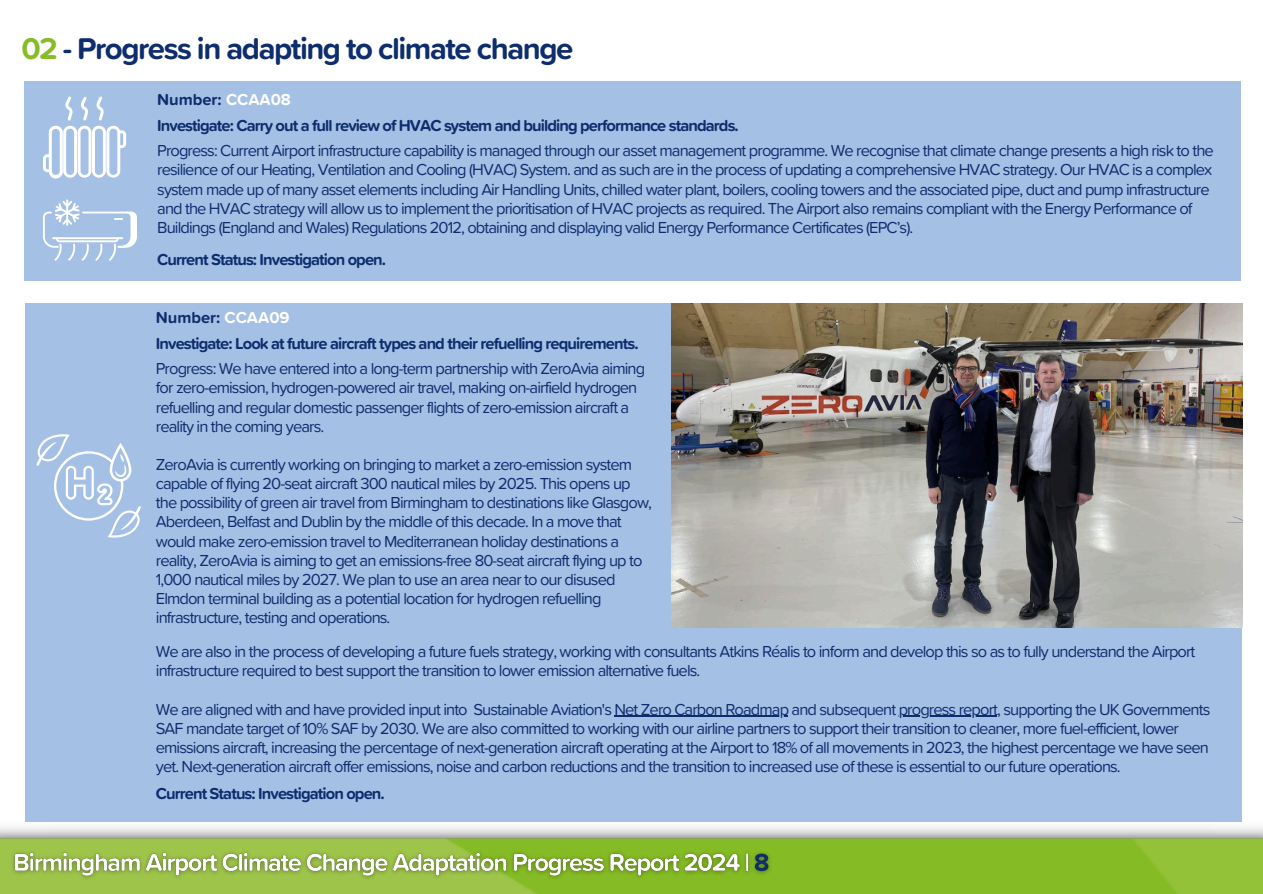
<style>
.page{position:relative;width:1263px;height:894px;background:#fff}
.page>*{position:absolute;margin:0;border:0;box-sizing:border-box;transform-origin:0 0}
.t1{font:700 31.2px "Proxima Soft";letter-spacing:-.045em;color:#0e2d6d}
.t2{font:16.5px/19.2px "Proxima Soft";letter-spacing:-.055em;color:#0e2d6d}
.t3{font:700 16.5px "Proxima Soft";letter-spacing:-.055em;color:#0e2d6d}
.t4{font:700 16.5px "Proxima Soft";color:#0e2d6d}
.s1{color:#87bc26}
.s2{color:#fff}
</style>
<div class="page">
<img style="left:0;top:817px;width:1263px;height:76px">
<div style="left:24px;top:81px;width:1216px;height:200px;background:#a4c0e5"></div>
<hr style="left:66px;top:199px;width:2px;height:27px;background:#fff">
<svg style="left:43px;top:201px;width:94px;height:59px"></svg>
<svg style="left:43px;top:96px;width:83px;height:82px"></svg>
<div style="left:25px;top:303px;width:1216px;height:518px;background:#a4c0e5"></div>
<svg style="left:36px;top:434px;width:105px;height:103px"></svg>
<img style="left:672px;top:303px;width:570px;height:324px">
<img style="left:6px;top:843px;width:772px;height:42px">
<hr style="left:614px;top:715px;width:174px;height:1px;background:#0e2d6d">
<hr style="left:899px;top:715px;width:98px;height:1px;background:#0e2d6d">
<h1 class="t1" style="left:22px;top:34px;width:553px"><span class="s1">02</span> - Progress in adapting to climate change</h1>
<p class="t4" style="left:157px;top:92px;width:135px">Number: <span class="s2">CCAA08</span></p>
<p class="t3" style="left:157px;top:118px;width:583px">Investigate: Carry out a full review of HVAC system and building performance standards.</p>
<h3 class="t2" style="left:157px;top:142px;width:1058px">Progress: Current Airport infrastructure capability is managed through our asset management programme. We recognise that climate change presents a high risk to the resilience of our Heating, Ventilation and Cooling (HVAC) System. and as such are in the process of updating a comprehensive HVAC strategy. Our HVAC is a complex system made up of many asset elements including Air Handling Units, chilled water plant, boilers, cooling towers and the associated pipe, duct and pump infrastructure and the HVAC strategy will allow us to implement the prioritisation of HVAC projects as required. The Airport also remains compliant with the Energy Performance of Buildings (England and Wales) Regulations 2012, obtaining and displaying valid Energy Performance Certificates (EPC’s).</h3>
<h3 class="t3" style="left:157px;top:251px;width:230px">Current Status: Investigation open.</h3>
<p class="t4" style="left:156px;top:310px;width:135px">Number: <span class="s2">CCAA09</span></p>
<h3 class="t3" style="left:156px;top:335px;width:484px">Investigate: Look at future aircraft types and their refuelling requirements.</h3>
<p class="t2" style="left:156px;top:360px;width:491px">Progress: We have entered into a long-term partnership with ZeroAvia aiming for zero-emission, hydrogen-powered air travel, making on-airfield hydrogen refuelling and regular domestic passenger flights of zero-emission aircraft a reality in the coming years.</p>
<h3 class="t2" style="left:156px;top:455px;width:498px">ZeroAvia is currently working on bringing to market a zero-emission system capable of flying 20-seat aircraft 300 nautical miles by 2025. This opens up the possibility of green air travel from Birmingham to destinations like Glasgow, Aberdeen, Belfast and Dublin by the middle of this decade. In a move that would make zero-emission travel to Mediterranean holiday destinations a reality, ZeroAvia is aiming to get an emissions-free 80-seat aircraft flying up to 1,000 nautical miles by 2027. We plan to use an area near to our disused Elmdon terminal building as a potential location for hydrogen refuelling infrastructure, testing and operations.</h3>
<p class="t2" style="left:156px;top:642px;width:1041px">We are also in the process of developing a future fuels strategy, working with consultants Atkins Réalis to inform and develop this so as to fully understand the Airport infrastructure required to best support the transition to lower emission alternative fuels.</p>
<p class="t2" style="left:156px;top:700px;width:1056px">We are aligned with and have provided input into Sustainable Aviation's Net Zero Carbon Roadmap and subsequent progress report, supporting the UK Governments</p>
<p class="t2" style="left:156px;top:719px;width:1054px">SAF mandate target of 10% SAF by 2030. We are also committed to working with our airline partners to support their transition to cleaner, more fuel-efficient, lower emissions aircraft, increasing the percentage of next-generation aircraft operating at the Airport to 18% of all movements in 2023, the highest percentage we have seen yet. Next-generation aircraft offer emissions, noise and carbon reductions and the transition to increased use of these is essential to our future operations.</p>
<h3 class="t3" style="left:156px;top:785px;width:230px">Current Status: Investigation open.</h3>
</div>
